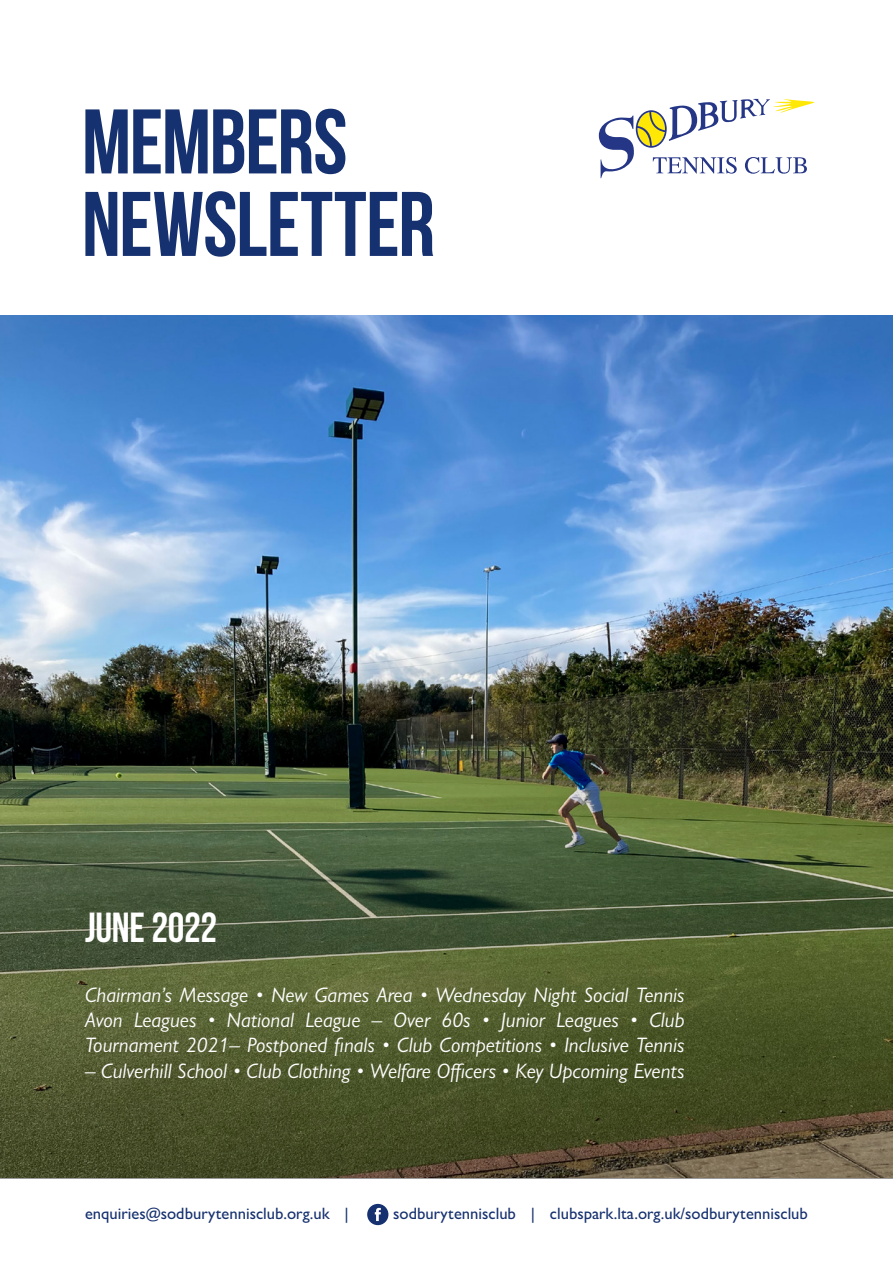
<style>
.page{position:relative;width:893px;height:1263px;background:#fff}
.page>*{position:absolute;margin:0;border:0;box-sizing:border-box;transform-origin:0 0}
.t1{font:700 91.5px/82.5px "Bebas Neue";letter-spacing:-.015em;color:#16316f}
.t2{font:42px "Bebas Neue";letter-spacing:-.01em;color:#fff}
.t3{font:italic 21px/25.2px "Gill Sans Nova";color:#fff;text-align:justify}
.t4{font:500 16.5px "Gill Sans Nova";color:#16316f}
</style>
<div class="page">
<img style="left:0;top:316px;width:893px;height:327px">
<svg style="left:598px;top:99px;width:217px;height:80px"></svg>
<img style="left:0;top:643px;width:893px;height:536px">
<svg style="left:367px;top:1204px;width:21px;height:21px"></svg>
<h1 class="t1" style="left:82px;top:99px;width:355px">MEMBERS<br>NEWSLETTER</h1>
<h2 class="t2" style="left:85px;top:905px;width:134px">JUNE 2022</h2>
<p class="t3" style="left:85px;top:982px;width:601px">Chairman’s Message • New Games Area • Wednesday Night Social Tennis Avon Leagues • National League – Over 60s • Junior Leagues • Club Tournament 2021– Postponed finals • Club Competitions • Inclusive Tennis</p>
<p class="t3" style="left:85px;top:1057px;width:601px">– Culverhill School • Club Clothing • Welfare Officers • Key Upcoming Events</p>
<p class="t4" style="left:85px;top:1203px;width:265px">enquiries@sodburytennisclub.org.uk |</p>
<p class="t4" style="left:393px;top:1203px;width:416px">sodburytennisclub | clubspark.lta.org.uk/sodburytennisclub</p>
</div>
